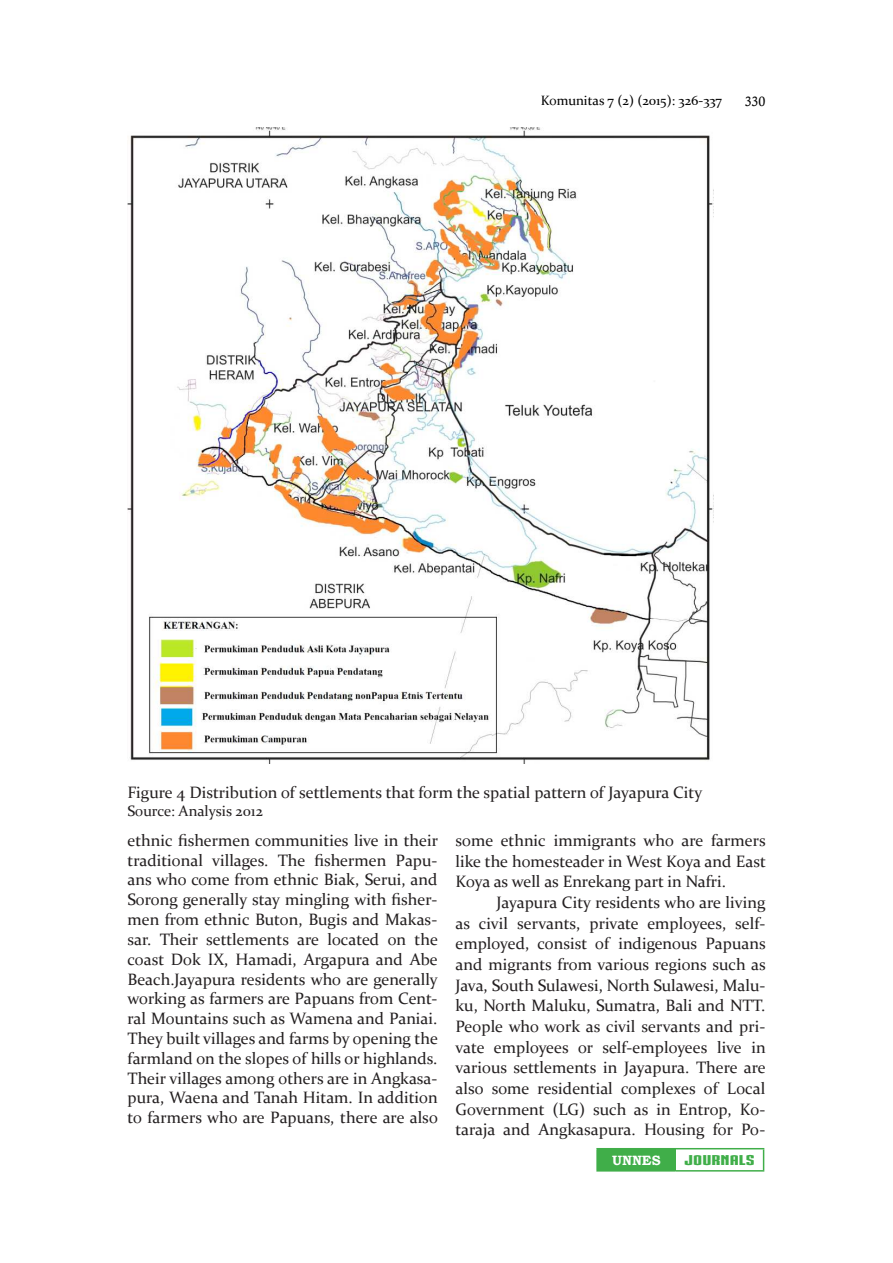
<style>
.page{position:relative;width:893px;height:1263px;background:#fff}
.page>*{position:absolute;margin:0;border:0;box-sizing:border-box;transform-origin:0 0}
.t1{font:16.5px/19.8px "Constantia";color:#231f20;text-align:justify}
.t2{font:15px "Constantia";color:#231f20}
.t3{font:13.5px "Constantia";color:#000}
.t4{font:13.5px "IRONMANOFWAR002 NCV";color:#40ae49;scale:1.53 1}
.t5{font:700 13.5px "Bookman Old Style";color:#fff}
.t6{font:13.5px "Calisto";color:#000}
</style>
<div class="page">
<div style="left:597px;top:1149px;width:78px;height:22px;background:#40ae49"></div>
<hr style="left:596px;top:1148px;width:79px;height:1px;background:#40ae49">
<hr style="left:596px;top:1149px;width:2px;height:21px;background:#40ae49">
<hr style="left:675px;top:1148px;width:89px;height:1px;background:#40ae49">
<svg style="left:763px;top:1149px;width:1px;height:21px"></svg>
<hr style="left:596px;top:1170px;width:79px;height:1px;background:#40ae49">
<hr style="left:675px;top:1170px;width:89px;height:1px;background:#40ae49">
<img style="left:128px;top:128px;width:586px;height:635px">
<p class="t3" style="left:541px;top:94px;width:183px">Komunitas 7 (2) (2015): 326-337</p>
<p class="t6" style="left:745px;top:96px;width:22px">330</p>
<p class="t1" style="left:128px;top:784px;width:576px">Figure 4 Distribution of settlements that form the spatial pattern of Jayapura City</p>
<p class="t2" style="left:128px;top:804px;width:137px">Source: Analysis 2012</p>
<p class="t1" style="left:128px;top:830px;width:312px">ethnic fishermen communities live in their traditional villages. The fishermen Papu&shy;ans who come from ethnic Biak, Serui, and Sorong generally stay mingling with fisher&shy;men from ethnic Buton, Bugis and Makas&shy;sar. Their settlements are located on the coast Dok IX, Hamadi, Argapura and Abe Beach.Jayapura residents who are generally working as farmers are Papuans from Cent&shy;ral Mountains such as Wamena and Paniai.<br>They built villages and farms by opening the farmland on the slopes of hills or highlands.<br>Their villages among others are in Angkasa&shy;pura, Waena and Tanah Hitam. In addition to farmers who are Papuans, there are also</p>
<p class="t1" style="left:455px;top:831px;width:312px;line-height:20.7px">some ethnic immigrants who are farmers like the homesteader in West Koya and East Koya as well as Enrekang part in Nafri.</p>
<p class="t1" style="left:455px;top:893px;width:312px;line-height:20.7px;text-indent:41px">Jayapura City residents who are living as civil servants, private employees, self&shy;employed, consist of indigenous Papuans and migrants from various regions such as Java, South Sulawesi, North Sulawesi, Malu&shy;ku, North Maluku, Sumatra, Bali and NTT.<br>People who work as civil servants and pri&shy;vate employees or self-employees live in various settlements in Jayapura. There are also some residential complexes of Local Government (LG) such as in Entrop, Ko&shy;taraja and Angkasapura. Housing for Po-</p>
<p class="t5" style="left:612px;top:1152px;width:50px">UNNES</p>
<p class="t4" style="left:684px;top:1152px;width:48px">JOURNALS</p>
</div>
